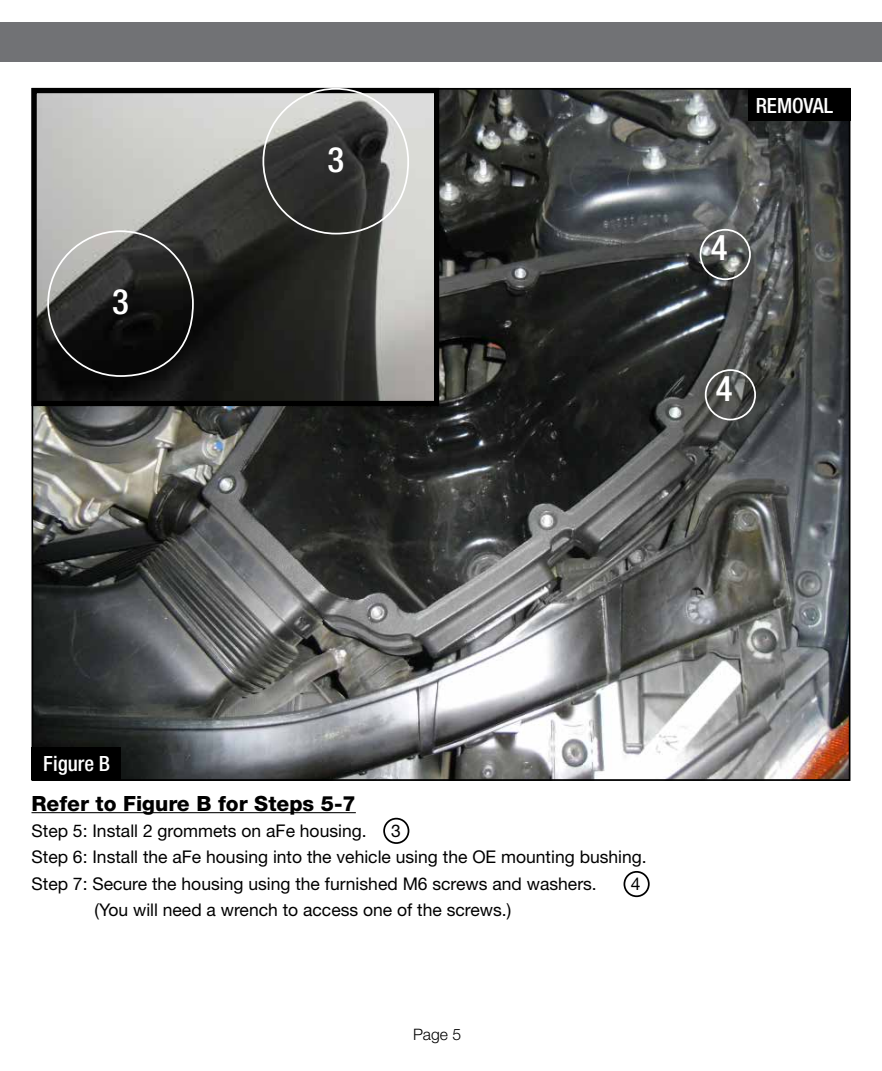
<style>
.page{position:relative;width:882px;height:1071px;background:#fff}
.page>*{position:absolute;margin:0;border:0;box-sizing:border-box;transform-origin:0 0}
.t1{font:500 condensed 35px "Helvetica Neue";color:#fff}
.t2{font:800 21px "Helvetica Neue";color:#000}
.t3{font:500 condensed 21px "Helvetica Neue";color:#fff}
.t4{font:17.5px/26.2px "Helvetica Neue";color:#000}
.t5{font:300 15.75px "Helvetica Neue";color:#000}
</style>
<div class="page">
<img style="left:35px;top:91px;width:812px;height:687px">
<div style="left:0;top:23px;width:882px;height:39px;background:#717275"></div>
<hr style="left:32px;top:812px;width:324px;height:1px;background:#000">
<div style="left:624px;top:871px;width:26px;height:26px;border:2px solid #000;border-radius:50%"></div>
<div style="left:700px;top:229px;width:51px;height:51px;border:2px solid #fff;border-radius:50%"></div>
<img style="left:38px;top:94px;width:395px;height:306px">
<div style="left:32px;top:88px;width:407px;height:318px;border:5px solid #000"></div>
<div style="left:748px;top:88px;width:102px;height:33px;background:#000"></div>
<div style="left:383px;top:818px;width:26px;height:26px;border:2px solid #000;border-radius:50%"></div>
<div style="left:705px;top:369px;width:51px;height:51px;border:2px solid #fff;border-radius:50%"></div>
<div style="left:32px;top:747px;width:89px;height:33px;background:#000"></div>
<h1 class="t1" style="left:112px;top:281px;width:18px">3</h1>
<h1 class="t1" style="left:327px;top:139px;width:18px">3</h1>
<p class="t3" style="left:756px;top:93px;width:79px">REMOVAL</p>
<h1 class="t1" style="left:711px;top:227px;width:18px">4</h1>
<h1 class="t1" style="left:716px;top:367px;width:18px">4</h1>
<p class="t3" style="left:43px;top:751px;width:68px">Figure B</p>
<p class="t2" style="left:32px;top:791px;width:326px">Refer to Figure B for Steps 5-7</p>
<p class="t4" style="left:32px;top:817px;width:337px">Step 5: Install 2 grommets on aFe housing.</p>
<p class="t4" style="left:32px;top:817px;width:617px;text-indent:360px">3<br>Step 6: Install the aFe housing into the vehicle using the OE mounting bushing.<br>Step 7: Secure the housing using the furnished M6 screws and washers.</p>
<p class="t4" style="left:631px;top:870px;width:11px">4</p>
<p class="t4" style="left:94px;top:896px;width:418px">(You will need a wrench to access one of the screws.)</p>
<p class="t5" style="left:413px;top:1024px;width:50px">Page 5</p>
</div>
